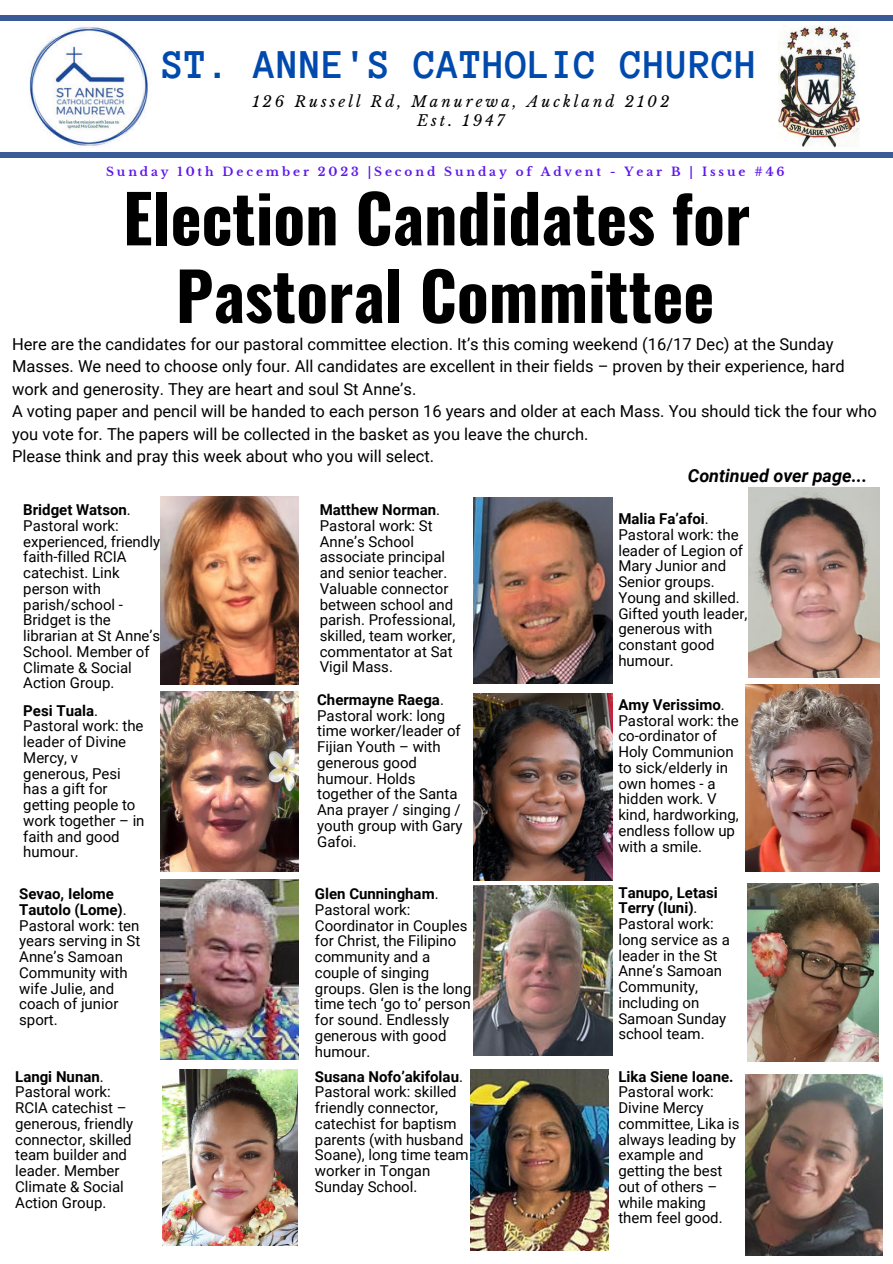
<style>
.page{position:relative;width:893px;height:1264px;background:#fff}
.page>*{position:absolute;margin:0;border:0;box-sizing:border-box;transform-origin:0 0}
.t1{font:700 66px/77.6px "Oswald";color:#000;text-align:center}
.t2{font:700 42px "Anonymous Pro";color:#004aad}
.t3{font:italic 700 18px "Roboto";color:#000}
.t4{font:16.5px/22.5px "Roboto";color:#000}
.t5{font:15px/15.8px "Roboto";color:#000}
.t6{font:italic 15px/19px "Libre Baskerville";letter-spacing:.2em;color:#000;text-align:center}
.t7{font:700 15px "Roboto";color:#000}
.t8{font:700 12px "Libre Baskerville";letter-spacing:.24em;color:#5e17eb}
.s1{font-weight:700}
</style>
<div class="page">
<div style="left:0;top:152px;width:892px;height:6px;background:#3a5a98"></div>
<div style="left:0;top:15px;width:892px;height:6px;background:#3a5a98"></div>
<img style="left:29px;top:26px;width:121px;height:122px">
<img style="left:778px;top:26px;width:81px;height:122px">
<img style="left:745px;top:684px;width:134px;height:187px">
<img style="left:473px;top:693px;width:139px;height:187px">
<img style="left:470px;top:1069px;width:138px;height:181px">
<img style="left:473px;top:885px;width:139px;height:170px">
<img style="left:747px;top:883px;width:131px;height:178px">
<img style="left:473px;top:497px;width:139px;height:186px">
<img style="left:161px;top:496px;width:137px;height:188px">
<img style="left:745px;top:1074px;width:137px;height:181px">
<img style="left:161px;top:692px;width:137px;height:179px">
<img style="left:160px;top:879px;width:138px;height:180px">
<img style="left:748px;top:487px;width:131px;height:190px">
<img style="left:163px;top:1069px;width:135px;height:176px">
<h2 class="t2" style="left:162px;top:40px;width:597px">ST. ANNE'S CATHOLIC CHURCH</h2>
<p class="t6" style="left:252px;top:92px;width:418px">126 Russell Rd, Manurewa, Auckland 2102<br>Est. 1947</p>
<p class="t8" style="left:106px;top:164px;width:680px">Sunday 10th December 2023 |Second Sunday of Advent - Year B | Issue #46</p>
<h1 class="t1" style="left:123px;top:184px;width:628px">Election Candidates for<br>Pastoral Committee</h1>
<p class="t4" style="left:12px;top:332px;width:866px">Here are the candidates for our pastoral committee election. It’s this coming weekend (16/17 Dec) at the Sunday Masses. We need to choose only four. All candidates are excellent in their fields – proven by their experience, hard work and generosity. They are heart and soul St Anne’s.<br>A voting paper and pencil will be handed to each person 16 years and older at each Mass. You should tick the four who you vote for. The papers will be collected in the basket as you leave the church.<br>Please think and pray this week about who you will select.</p>
<p class="t5" style="left:23px;top:501px;width:138px"><span class="s1">Bridget Watson</span>.<br>Pastoral work: experienced, friendly faith-filled RCIA catechist. Link person with parish/school -<br>Bridget is the librarian at St Anne’s<br>School. Member of<br>Climate &amp; Social<br>Action Group.</p>
<p class="t5" style="left:23px;top:702px;width:123px"><span class="s1">Pesi Tuala</span>.<br>Pastoral work: the leader of Divine<br>Mercy, v generous, Pesi has a gift for getting people to work together – in faith and good humour.</p>
<p class="t5" style="left:19px;top:885px;width:123px"><span class="s1">Sevao, Ielome<br>Tautolo (Lome)</span>.<br>Pastoral work: ten years serving in St<br>Anne’s Samoan<br>Community with wife Julie, and coach of junior sport.</p>
<p class="t5" style="left:320px;top:501px;width:137px"><span class="s1">Matthew Norman</span>.<br>Pastoral work: St<br>Anne’s School associate principal and senior teacher.<br>Valuable connector between school and parish. Professional, skilled, team worker, commentator at Sat<br>Vigil Mass.</p>
<p class="t5" style="left:317px;top:691px;width:147px"><span class="s1">Chermayne Raega</span>.<br>Pastoral work: long time worker/leader of<br>Fijian Youth – with generous good humour. Holds together of the Santa<br>Ana prayer / singing / youth group with Gary<br>Gafoi.</p>
<p class="t5" style="left:315px;top:885px;width:158px"><span class="s1">Glen Cunningham</span>.<br>Pastoral work:<br>Coordinator in Couples for Christ, the Filipino community and a couple of singing groups. Glen is the long time tech ‘go to’ person for sound. Endlessly generous with good humour.</p>
<p class="t3" style="left:687px;top:463px;width:181px">Continued over page...</p>
<p class="t5" style="left:618px;top:510px;width:130px"><span class="s1">Malia Fa’afoi</span>.<br>Pastoral work: the leader of Legion of<br>Mary Junior and<br>Senior groups.<br>Young and skilled.<br>Gifted youth leader, generous with constant good humour.</p>
<p class="t5" style="left:618px;top:696px;width:122px"><span class="s1">Amy Verissimo</span>.<br>Pastoral work: the co-ordinator of<br>Holy Communion to sick/elderly in own homes - a hidden work. V kind, hardworking, endless follow up with a smile.</p>
<p class="t5" style="left:618px;top:883px;width:113px"><span class="s1">Tanupo, Letasi<br>Terry (Iuni)</span>.<br>Pastoral work: long service as a leader in the St<br>Anne’s Samoan<br>Community, including on<br>Samoan Sunday school team.</p>
<p class="t5" style="left:315px;top:1067px;width:155px"><span class="s1">Susana Nofo’akifolau</span>.<br>Pastoral work: skilled friendly connector, catechist for baptism parents (with husband<br>Soane), long time team worker in Tongan<br>Sunday School.</p>
<p class="t5" style="left:15px;top:1067px;width:120px"><span class="s1">Langi Nunan</span>.<br>Pastoral work:<br>RCIA catechist – generous, friendly connector, skilled team builder and leader. Member<br>Climate &amp; Social<br>Action Group.</p>
<p class="t7" style="left:618px;top:1065px;width:117px">Lika Siene Ioane.</p>
<p class="t5" style="left:618px;top:1083px;width:123px">Pastoral work:<br>Divine Mercy committee, Lika is always leading by example and getting the best out of others – while making them feel good.</p>
</div>
